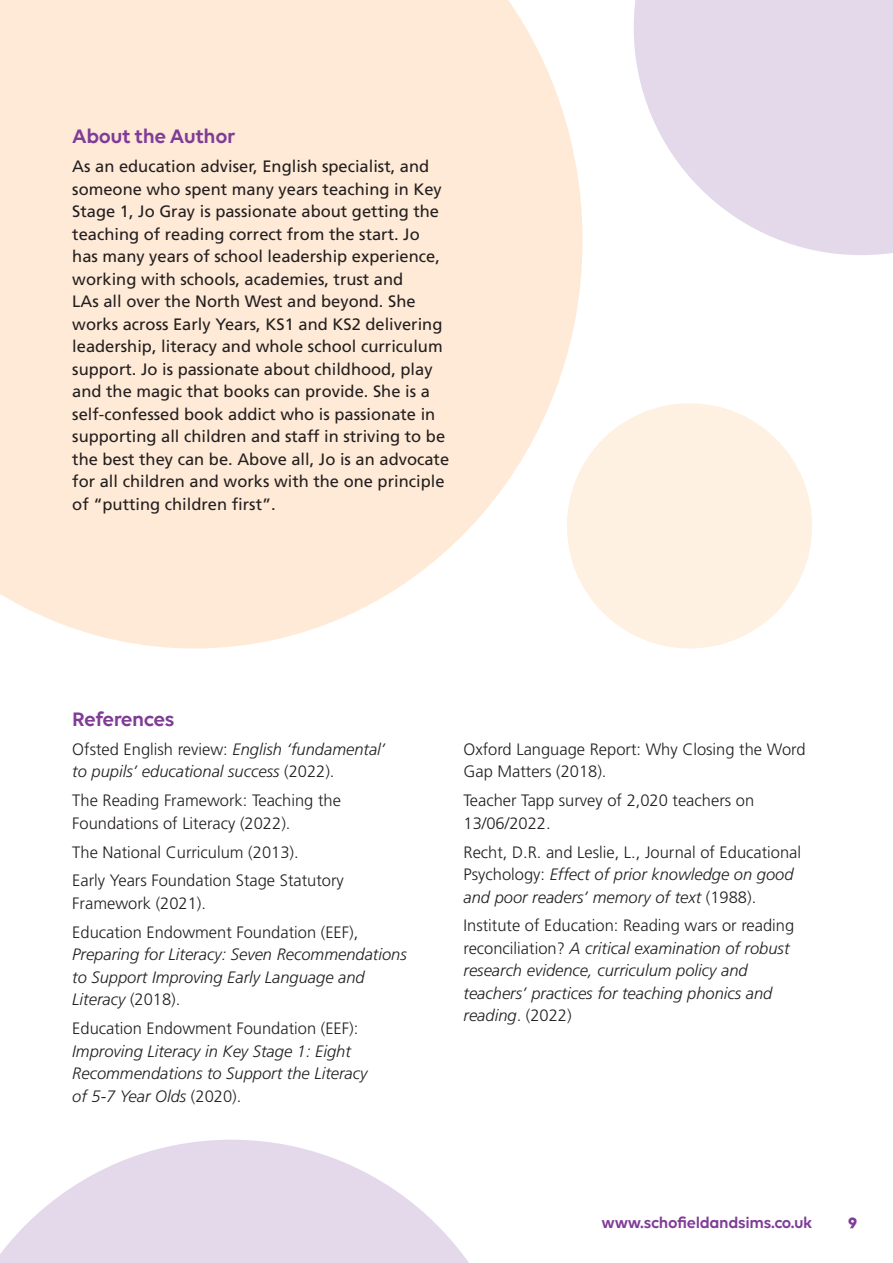
<style>
.page{position:relative;width:893px;height:1263px;background:#fff}
.page>*{position:absolute;margin:0;border:0;box-sizing:border-box;transform-origin:0 0}
.A_Head{font:600 21px "Volte";letter-spacing:-.02em;color:#803c97}
.Main_Text{font:16.5px/22.5px "Frutiger LT Std";color:#231f20}
.Main_Text-2{font:italic 300 16.5px/22.5px "Frutiger LT Std";color:#231f20}
.Main_Text-3{font:300 16.5px/22.5px "Frutiger LT Std";color:#231f20}
.t1{font:600 16.5px "Volte";letter-spacing:-.02em;color:#803c97}
.t2{font:700 16.5px "Volte";color:#803c97}
.s1{font-style:normal}
.s2{font-style:italic}
</style>
<div class="page">
<svg style="left:0;top:1140px;width:469px;height:123px;fill:#e3d9eb"></svg>
<svg style="left:0;top:0;width:583px;height:648px;fill:#feead6"></svg>
<div style="left:567px;top:403px;width:245px;height:245px;background:#fef1e2;border-radius:50%"></div>
<svg style="left:634px;top:0;width:259px;height:255px;fill:#e3d9eb"></svg>
<p class="A_Head" style="left:72px;top:124px;width:165px">About the Author</p>
<p class="Main_Text" style="left:72px;top:155px;width:378px">As an education adviser, English specialist, and someone who spent many years teaching in Key Stage 1, Jo Gray is passionate about getting the teaching of reading correct from the start. Jo has many years of school leadership experience, working with schools, academies, trust and<br>LAs all over the North West and beyond. She works across Early Years, KS1 and KS2 delivering leadership, literacy and whole school curriculum support. Jo is passionate about childhood, play and the magic that books can provide. She is a self-confessed book addict who is passionate in supporting all children and staff in striving to be the best they can be. Above all, Jo is an advocate for all children and works with the one principle of “putting children first”.</p>
<p class="A_Head" style="left:72px;top:707px;width:104px">References</p>
<p class="Main_Text-2" style="left:72px;top:738px;width:315px"><span class="s1">Ofsted English review:</span> English ‘fundamental’ to pupils’ educational success <span class="s1">(2022).</span></p>
<p class="Main_Text-3" style="left:72px;top:789px;width:270px">The Reading Framework: Teaching the<br>Foundations of Literacy (2022).</p>
<p class="Main_Text-3" style="left:72px;top:841px;width:228px">The National Curriculum (2013).</p>
<p class="Main_Text-3" style="left:72px;top:870px;width:273px">Early Years Foundation Stage Statutory<br>Framework (2021).</p>
<p class="Main_Text-2" style="left:72px;top:921px;width:336px"><span class="s1">Education Endowment Foundation (EEF), </span>Preparing for Literacy: Seven Recommendations to Support Improving Early Language and Literacy <span class="s1">(2018).</span></p>
<p class="Main_Text-2" style="left:72px;top:1017px;width:297px"><span class="s1">Education Endowment Foundation (EEF):<br></span>Improving Literacy in Key Stage 1: Eight Recommendations to Support the Literacy of 5-7 Year Olds <span class="s1">(2020).</span></p>
<p class="Main_Text-3" style="left:463px;top:738px;width:344px">Oxford Language Report: Why Closing the Word<br>Gap Matters (2018).</p>
<p class="Main_Text-3" style="left:463px;top:789px;width:292px">Teacher Tapp survey of 2,020 teachers on<br>13/06/2022.</p>
<p class="Main_Text-3" style="left:463px;top:841px;width:339px">Recht, D.R. and Leslie, L., Journal of Educational<br>Psychology: <span class="s2">Effect of prior knowledge on good and poor readers’ memory of text</span> (1988).</p>
<p class="Main_Text-2" style="left:463px;top:915px;width:332px"><span class="s1">Institute of Education: Reading wars or reading reconciliation?</span> A critical examination of robust research evidence, curriculum policy and teachers’ practices for teaching phonics and reading<span class="s1">. (2022)</span></p>
<p class="t1" style="left:602px;top:1213px;width:212px">www.schofieldandsims.co.uk</p>
<p class="t2" style="left:848px;top:1212px;width:11px">9</p>
</div>
